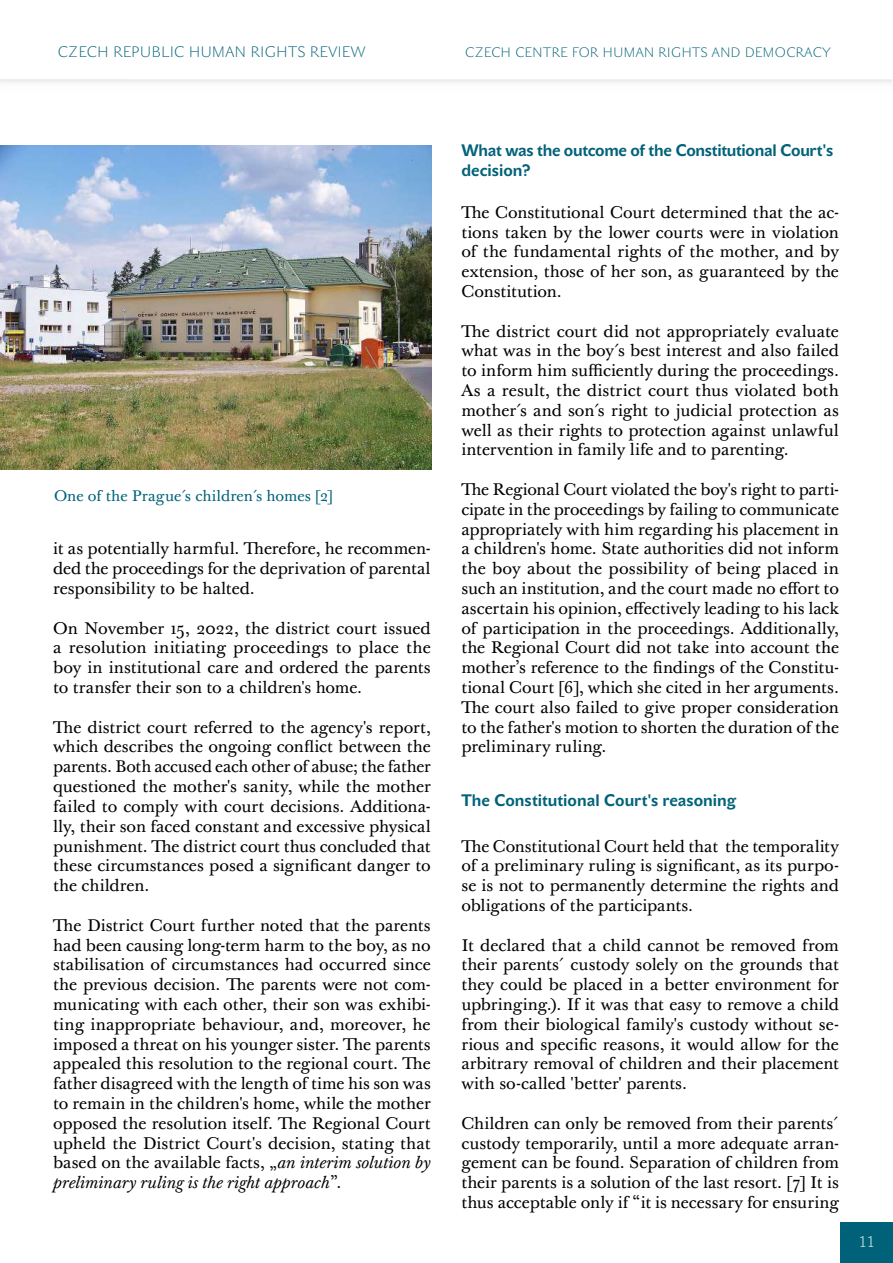
<style>
.page{position:relative;width:893px;height:1263px;background:#fff}
.page>*{position:absolute;margin:0;border:0;box-sizing:border-box;transform-origin:0 0}
.t1{font:16.5px/19.8px "Baskerville Ten Pro";color:#000;text-align:justify}
.t2{font:700 16.5px/19.8px "John Sans Text Pro";letter-spacing:-.02em;color:#006279}
.t3{font:700 16.5px "John Sans Text Pro";color:#006279}
.t4{font:15px "Baskerville Ten Pro";color:#006279}
.t5{font:15px "John Sans White Pro";letter-spacing:.04em;color:#006279}
.t6{font:15px "John Sans White Pro";color:#fff}
.t7{font:13.5px "John Sans White Pro";letter-spacing:.04em;color:#006279}
.s1{font-style:italic}
</style>
<div class="page">
<div style="left:841px;top:1222px;width:52px;height:41px;background:#006279"></div>
<hr style="left:0;top:79px;width:892px;height:4px;background:#f1f1f1">
<img style="left:0;top:146px;width:432px;height:324px">
<p class="t5" style="left:58px;top:43px;width:309px">CZECH REPUBLIC HUMAN RIGHTS REVIEW</p>
<p class="t7" style="left:465px;top:44px;width:367px">CZECH CENTRE FOR HUMAN RIGHTS AND DEMOCRACY</p>
<p class="t4" style="left:54px;top:487px;width:280px">One of the Prague´s children´s homes [2]</p>
<p class="t1" style="left:53px;top:540px;width:379px">it as potentially harmful. Therefore, he recommen&shy;ded the proceedings for the deprivation of parental responsibility to be halted.</p>
<p class="t1" style="left:53px;top:619px;width:379px">On November 15, 2022, the district court issued a resolution initiating proceedings to place the boy in institutional care and ordered the parents to transfer their son to a children's home.</p>
<p class="t1" style="left:53px;top:718px;width:379px">The district court referred to the agency's report, which describes the ongoing conflict between the parents. Both accused each other of abuse; the father questioned the mother's sanity, while the mother failed to comply with court decisions. Additiona&shy;lly, their son faced constant and excessive physical punishment. The district court thus concluded that these circumstances posed a significant danger to the children.</p>
<p class="t1" style="left:53px;top:916px;width:379px">The District Court further noted that the parents had been causing long-term harm to the boy, as no stabilisation of circumstances had occurred since the previous decision. The parents were not com&shy;municating with each other, their son was exhibi&shy;ting inappropriate behaviour, and, moreover, he imposed a threat on his younger sister. The parents appealed this resolution to the regional court. The father disagreed with the length of time his son was to remain in the children's home, while the mother opposed the resolution itself. The Regional Court upheld the District Court's decision, stating that based on the available facts, „<span class="s1">an interim solution by preliminary ruling is the right approach</span>”.</p>
<p class="t2" style="left:461px;top:141px;width:373px">What was the outcome of the Constitutional Court's decision?</p>
<p class="t1" style="left:461px;top:203px;width:379px">The Constitutional Court determined that the ac&shy;tions taken by the lower courts were in violation of the fundamental rights of the mother, and by extension, those of her son, as guaranteed by the Constitution.</p>
<p class="t1" style="left:461px;top:322px;width:379px">The district court did not appropriately evaluate what was in the boy´s best interest and also failed to inform him sufficiently during the proceedings.<br>As a result, the district court thus violated both mother´s and son´s right to judicial protection as well as their rights to protection against unlawful intervention in family life and to parenting.</p>
<p class="t1" style="left:461px;top:480px;width:379px">The Regional Court violated the boy's right to parti&shy;cipate in the proceedings by failing to communicate appropriately with him regarding his placement in a children's home. State authorities did not inform the boy about the possibility of being placed in such an institution, and the court made no effort to ascertain his opinion, effectively leading to his lack of participation in the proceedings. Additionally, the Regional Court did not take into account the mother’s reference to the findings of the Constitu&shy;tional Court [6], which she cited in her arguments.<br>The court also failed to give proper consideration to the father's motion to shorten the duration of the preliminary ruling.</p>
<p class="t3" style="left:461px;top:791px;width:276px">The Constitutional Court's reasoning</p>
<p class="t1" style="left:461px;top:837px;width:379px">The Constitutional Court held that the temporality of a preliminary ruling is significant, as its purpo&shy;se is not to permanently determine the rights and obligations of the participants.</p>
<p class="t1" style="left:461px;top:936px;width:379px">It declared that a child cannot be removed from their parents´ custody solely on the grounds that they could be placed in a better environment for upbringing.). If it was that easy to remove a child from their biological family's custody without se&shy;rious and specific reasons, it would allow for the arbitrary removal of children and their placement with so-called 'better' parents.</p>
<p class="t1" style="left:461px;top:1114px;width:379px">Children can only be removed from their parents´ custody temporarily, until a more adequate arran&shy;gement can be found. Separation of children from their parents is a solution of the last resort. [7] It is thus acceptable only if “it is necessary for ensuring</p>
<p class="t6" style="left:859px;top:1233px;width:17px">11</p>
</div>
